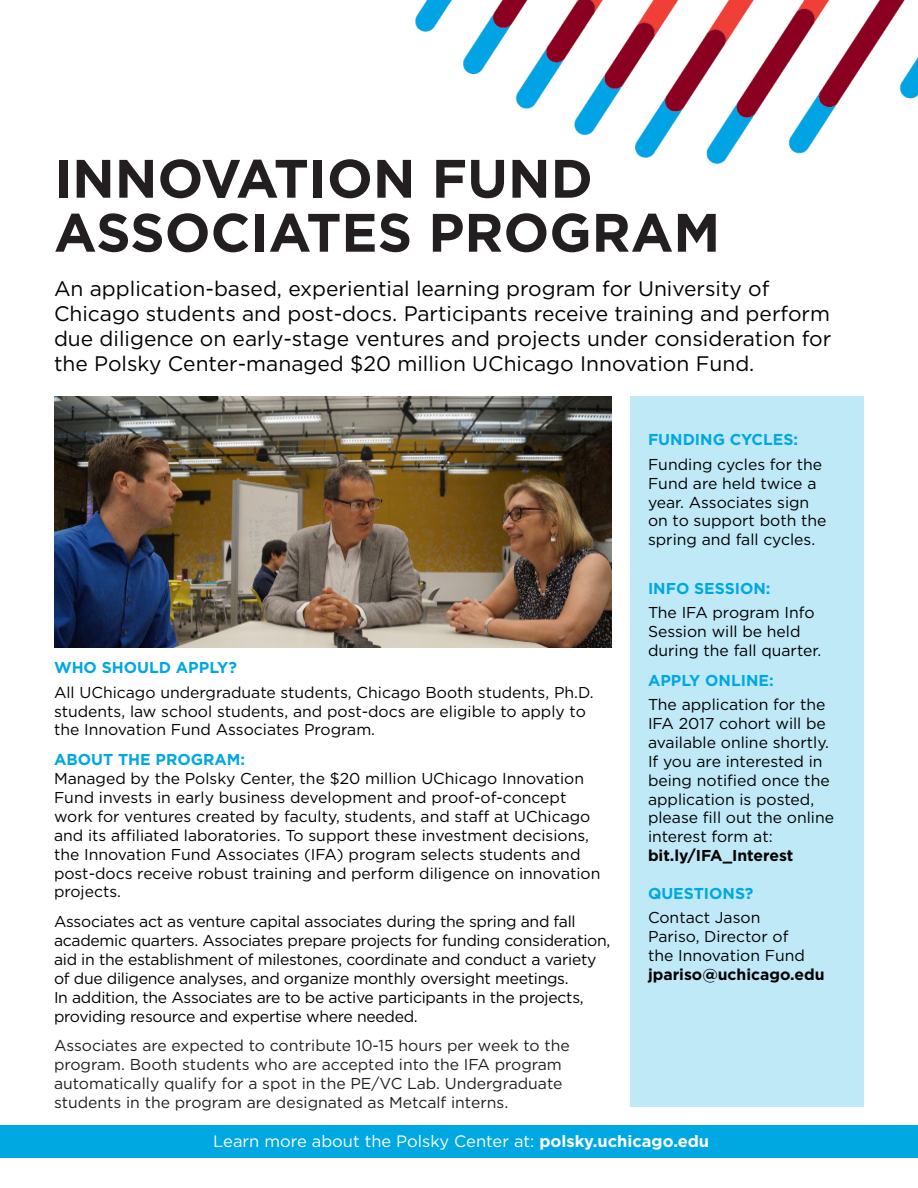
<style>
.page{position:relative;width:918px;height:1188px;background:#fff}
.page>*{position:absolute;margin:0;border:0;box-sizing:border-box;transform-origin:0 0}
.t1{font:700 54px "Gotham";color:#231f20}
.t2{font:21px/25.2px "Gotham";color:#000}
.t3{font:16.5px "Gotham";color:#fff}
.t4{font:15.75px/18.9px "Gotham";color:#000}
.t5{font:15.75px/18.9px "Gotham";letter-spacing:-.02em;color:#000}
.t6{font:15.75px/18.9px "Gotham";color:#231f20}
.t7{font:700 15.75px "Gotham";color:#00a8e1}
.t8{font:700 15.75px "Gotham";color:#000}
.s1{font-weight:700}
</style>
<div class="page">
<div style="left:630px;top:396px;width:233px;height:711px;background:#c0e9f7"></div>
<img style="left:415px;top:0;width:503px;height:164px">
<div style="left:389px;top:155px;width:215px;height:63px;background:#fff"></div>
<div style="left:0;top:1126px;width:918px;height:32px;background:#00a8e1"></div>
<img style="left:54px;top:396px;width:558px;height:252px">
<p class="t1" style="left:54px;top:143px;width:540px">INNOVATION FUND</p>
<p class="t1" style="left:54px;top:197px;width:668px">ASSOCIATES PROGRAM</p>
<p class="t2" style="left:54px;top:275px;width:779px">An application-based, experiential learning program for University of Chicago students and post-docs. Participants receive training and perform due diligence on early-stage ventures and projects under consideration for the Polsky Center-managed $20 million UChicago Innovation Fund.</p>
<p class="t7" style="left:54px;top:657px;width:184px">WHO SHOULD APPLY?</p>
<p class="t4" style="left:54px;top:682px;width:541px">All UChicago undergraduate students, Chicago Booth students, Ph.D. students, law school students, and post-docs are eligible to apply to the Innovation Fund Associates Program.</p>
<p class="t7" style="left:54px;top:749px;width:193px">ABOUT THE PROGRAM:</p>
<p class="t4" style="left:54px;top:769px;width:548px">Managed by the Polsky Center, the $20 million UChicago Innovation Fund invests in early business development and proof-of-concept work for ventures created by faculty, students, and staff at UChicago and its affiliated laboratories. To support these investment decisions, the Innovation Fund Associates (IFA) program selects students and post-docs receive robust training and perform diligence on innovation projects.</p>
<p class="t5" style="left:54px;top:912px;width:558px">Associates act as venture capital associates during the spring and fall academic quarters. Associates prepare projects for funding consideration, aid in the establishment of milestones, coordinate and conduct a variety of due diligence analyses, and organize monthly oversight meetings.<br>In addition, the Associates are to be active participants in the projects, providing resource and expertise where needed.</p>
<p class="t6" style="left:54px;top:1036px;width:517px">Associates are expected to contribute 10-15 hours per week to the program. Booth students who are accepted into the IFA program automatically qualify for a spot in the PE/VC Lab. Undergraduate students in the program are designated as Metcalf interns.</p>
<p class="t7" style="left:648px;top:429px;width:152px">FUNDING CYCLES:</p>
<p class="t4" style="left:648px;top:454px;width:180px">Funding cycles for the<br>Fund are held twice a year. Associates sign on to support both the spring and fall cycles.</p>
<p class="t7" style="left:648px;top:578px;width:124px">INFO SESSION:</p>
<p class="t4" style="left:648px;top:603px;width:175px">The IFA program Info<br>Session will be held during the fall quarter.</p>
<p class="t7" style="left:648px;top:670px;width:127px">APPLY ONLINE:</p>
<p class="t4" style="left:648px;top:695px;width:188px">The application for the<br>IFA 2017 cohort will be available online shortly.<br>If you are interested in being notified once the application is posted, please fill out the online interest form at:</p>
<p class="t8" style="left:648px;top:845px;width:147px">bit.ly/IFA_Interest</p>
<p class="t7" style="left:648px;top:883px;width:107px">QUESTIONS?</p>
<p class="t4" style="left:648px;top:908px;width:178px">Contact Jason<br>Pariso, Director of<br>the Innovation Fund <span class="s1">jpariso@uchicago.edu</span></p>
<p class="t3" style="left:213px;top:1131px;width:498px">Learn more about the Polsky Center at: <span class="s1">polsky.uchicago.edu</span></p>
</div>
